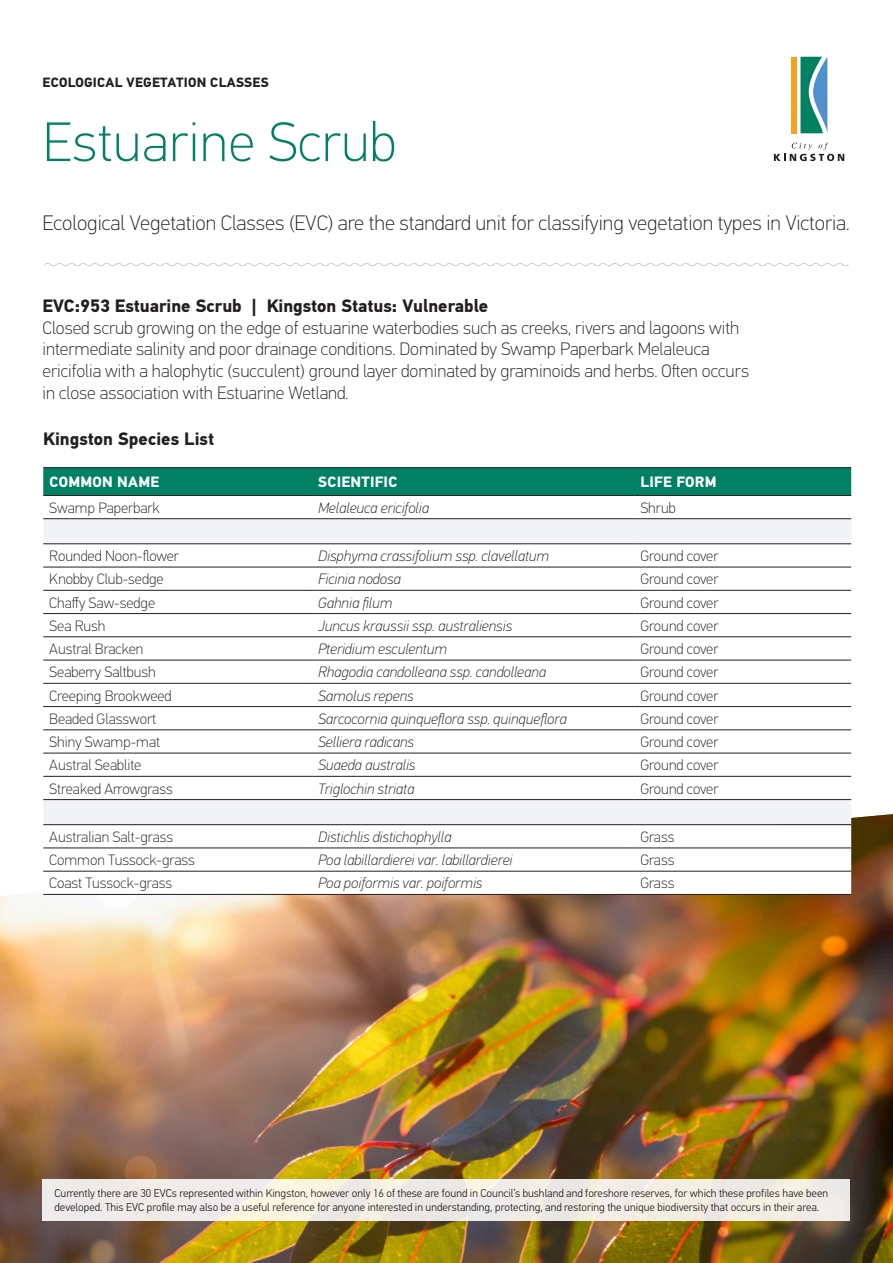
<style>
.page{position:relative;width:893px;height:1263px;background:#fff}
.page>*{position:absolute;margin:0;border:0;box-sizing:border-box;transform-origin:0 0}
.t1{font:100 55.5px "PF Din Text Pro";letter-spacing:.01em;color:#008164}
.t2{font:100 21px "PF Din Text Pro";color:#231f20}
.t3{font:100 18px/21.6px "PF Din Text Pro";color:#231f20}
.t4{font:700 18px "PF Din Text Pro";color:#231f20}
.t5{font:100 15px "PF Din Text Pro";color:#231f20}
.t6{font:italic 100 15px "PF Din Text Pro";color:#231f20}
.t7{font:700 15px "PF Din Text Pro";letter-spacing:.02em;color:#fff}
.t8{font:700 13.5px "PF Din Text Pro";letter-spacing:.02em;color:#231f20}
.t9{font:300 11.25px/13.5px "PF Din Text Pro";color:#231f20}
</style>
<div class="page">
<img style="left:0;top:814px;width:893px;height:449px">
<svg style="left:800px;top:57px;width:27px;height:76px;background:#499da0"></svg>
<div style="left:791px;top:57px;width:5px;height:76px;background:#f6a01b"></div>
<svg style="left:774px;top:143px;width:70px;height:18px"></svg>
<svg style="left:44px;top:263px;width:805px;height:3px"></svg>
<div style="left:43px;top:1179px;width:807px;height:41px;background:#efece5"></div>
<div style="left:43px;top:468px;width:808px;height:27px;background:#008164"></div>
<svg style="left:43px;top:825px;width:808px;height:69px"></svg>
<svg style="left:43px;top:519px;width:808px;height:305px"></svg>
<hr style="left:43px;top:467px;width:269px;height:1px;background:#231f20">
<hr style="left:312px;top:467px;width:322px;height:1px;background:#231f20">
<hr style="left:634px;top:467px;width:217px;height:1px;background:#231f20">
<hr style="left:43px;top:495px;width:269px;height:1px;background:#231f20">
<hr style="left:312px;top:495px;width:322px;height:1px;background:#231f20">
<hr style="left:634px;top:495px;width:217px;height:1px;background:#231f20">
<hr style="left:43px;top:567px;width:269px;height:1px;background:#231f20">
<hr style="left:312px;top:567px;width:322px;height:1px;background:#231f20">
<hr style="left:634px;top:567px;width:217px;height:1px;background:#231f20">
<hr style="left:43px;top:590px;width:269px;height:1px;background:#231f20">
<hr style="left:312px;top:590px;width:322px;height:1px;background:#231f20">
<hr style="left:634px;top:590px;width:217px;height:1px;background:#231f20">
<hr style="left:43px;top:613px;width:269px;height:1px;background:#231f20">
<hr style="left:312px;top:613px;width:322px;height:1px;background:#231f20">
<hr style="left:634px;top:613px;width:217px;height:1px;background:#231f20">
<hr style="left:43px;top:799px;width:269px;height:1px;background:#231f20">
<hr style="left:312px;top:799px;width:322px;height:1px;background:#231f20">
<hr style="left:634px;top:799px;width:217px;height:1px;background:#231f20">
<hr style="left:43px;top:848px;width:269px;height:1px;background:#231f20">
<hr style="left:312px;top:848px;width:322px;height:1px;background:#231f20">
<hr style="left:634px;top:848px;width:217px;height:1px;background:#231f20">
<hr style="left:43px;top:871px;width:269px;height:1px;background:#231f20">
<hr style="left:312px;top:871px;width:322px;height:1px;background:#231f20">
<hr style="left:634px;top:871px;width:217px;height:1px;background:#231f20">
<hr style="left:43px;top:518px;width:269px;height:1px;background:#231f20">
<hr style="left:43px;top:636px;width:269px;height:1px;background:#231f20">
<hr style="left:43px;top:660px;width:269px;height:1px;background:#231f20">
<hr style="left:43px;top:683px;width:269px;height:1px;background:#231f20">
<hr style="left:43px;top:706px;width:269px;height:1px;background:#231f20">
<hr style="left:43px;top:729px;width:269px;height:1px;background:#231f20">
<hr style="left:43px;top:753px;width:269px;height:1px;background:#231f20">
<hr style="left:43px;top:776px;width:269px;height:1px;background:#231f20">
<hr style="left:43px;top:894px;width:269px;height:1px;background:#231f20">
<hr style="left:312px;top:518px;width:322px;height:1px;background:#231f20">
<hr style="left:312px;top:636px;width:322px;height:1px;background:#231f20">
<hr style="left:312px;top:660px;width:322px;height:1px;background:#231f20">
<hr style="left:312px;top:683px;width:322px;height:1px;background:#231f20">
<hr style="left:312px;top:706px;width:322px;height:1px;background:#231f20">
<hr style="left:312px;top:729px;width:322px;height:1px;background:#231f20">
<hr style="left:312px;top:753px;width:322px;height:1px;background:#231f20">
<hr style="left:312px;top:776px;width:322px;height:1px;background:#231f20">
<hr style="left:312px;top:894px;width:322px;height:1px;background:#231f20">
<hr style="left:634px;top:518px;width:217px;height:1px;background:#231f20">
<hr style="left:634px;top:636px;width:217px;height:1px;background:#231f20">
<hr style="left:634px;top:660px;width:217px;height:1px;background:#231f20">
<hr style="left:634px;top:683px;width:217px;height:1px;background:#231f20">
<hr style="left:634px;top:706px;width:217px;height:1px;background:#231f20">
<hr style="left:634px;top:729px;width:217px;height:1px;background:#231f20">
<hr style="left:634px;top:753px;width:217px;height:1px;background:#231f20">
<hr style="left:634px;top:776px;width:217px;height:1px;background:#231f20">
<hr style="left:634px;top:894px;width:217px;height:1px;background:#231f20">
<hr style="left:43px;top:824px;width:269px;height:1px;background:#231f20">
<hr style="left:312px;top:824px;width:322px;height:1px;background:#231f20">
<hr style="left:634px;top:824px;width:217px;height:1px;background:#231f20">
<hr style="left:43px;top:543px;width:269px;height:1px;background:#231f20">
<hr style="left:312px;top:543px;width:322px;height:1px;background:#231f20">
<hr style="left:634px;top:543px;width:217px;height:1px;background:#231f20">
<p class="t8" style="left:43px;top:75px;width:228px">ECOLOGICAL VEGETATION CLASSES</p>
<p class="t1" style="left:43px;top:110px;width:355px">Estuarine Scrub</p>
<p class="t2" style="left:43px;top:211px;width:809px">Ecological Vegetation Classes (EVC) are the standard unit for classifying vegetation types in Victoria.</p>
<p class="t4" style="left:43px;top:295px;width:447px">EVC:953 Estuarine Scrub | Kingston Status: Vulnerable</p>
<p class="t3" style="left:43px;top:317px;width:708px">Closed scrub growing on the edge of estuarine waterbodies such as creeks, rivers and lagoons with intermediate salinity and poor drainage conditions. Dominated by Swamp Paperbark Melaleuca ericifolia with a halophytic (succulent) ground layer dominated by graminoids and herbs. Often occurs in close association with Estuarine Wetland.</p>
<p class="t4" style="left:43px;top:428px;width:172px">Kingston Species List</p>
<p class="t7" style="left:49px;top:473px;width:111px">COMMON NAME</p>
<p class="t7" style="left:318px;top:473px;width:81px">SCIENTIFIC</p>
<p class="t7" style="left:640px;top:473px;width:78px">LIFE FORM</p>
<p class="t5" style="left:49px;top:499px;width:112px">Swamp Paperbark</p>
<p class="t6" style="left:318px;top:499px;width:112px">Melaleuca ericifolia</p>
<p class="t5" style="left:640px;top:499px;width:37px">Shrub</p>
<p class="t5" style="left:49px;top:547px;width:131px">Rounded Noon-flower</p>
<p class="t6" style="left:318px;top:547px;width:233px">Disphyma crassifolium ssp. clavellatum</p>
<p class="t5" style="left:640px;top:547px;width:80px">Ground cover</p>
<p class="t5" style="left:49px;top:571px;width:116px">Knobby Club-sedge</p>
<p class="t6" style="left:318px;top:571px;width:84px">Ficinia nodosa</p>
<p class="t5" style="left:640px;top:571px;width:80px">Ground cover</p>
<p class="t5" style="left:49px;top:594px;width:107px">Chaffy Saw-sedge</p>
<p class="t6" style="left:318px;top:594px;width:76px">Gahnia filum</p>
<p class="t5" style="left:640px;top:594px;width:80px">Ground cover</p>
<p class="t5" style="left:49px;top:617px;width:58px">Sea Rush</p>
<p class="t6" style="left:318px;top:617px;width:196px">Juncus kraussii ssp. australiensis</p>
<p class="t5" style="left:640px;top:617px;width:80px">Ground cover</p>
<p class="t5" style="left:49px;top:640px;width:96px">Austral Bracken</p>
<p class="t6" style="left:318px;top:640px;width:131px">Pteridium esculentum</p>
<p class="t5" style="left:640px;top:640px;width:80px">Ground cover</p>
<p class="t5" style="left:49px;top:664px;width:108px">Seaberry Saltbush</p>
<p class="t6" style="left:318px;top:664px;width:230px">Rhagodia candolleana ssp. candolleana</p>
<p class="t5" style="left:640px;top:664px;width:80px">Ground cover</p>
<p class="t5" style="left:49px;top:687px;width:124px">Creeping Brookweed</p>
<p class="t6" style="left:318px;top:687px;width:97px">Samolus repens</p>
<p class="t5" style="left:640px;top:687px;width:80px">Ground cover</p>
<p class="t5" style="left:49px;top:710px;width:108px">Beaded Glasswort</p>
<p class="t6" style="left:318px;top:710px;width:250px">Sarcocornia quinqueflora ssp. quinqueflora</p>
<p class="t5" style="left:640px;top:710px;width:80px">Ground cover</p>
<p class="t5" style="left:49px;top:733px;width:112px">Shiny Swamp-mat</p>
<p class="t6" style="left:318px;top:733px;width:97px">Selliera radicans</p>
<p class="t5" style="left:640px;top:733px;width:80px">Ground cover</p>
<p class="t5" style="left:49px;top:757px;width:94px">Austral Seablite</p>
<p class="t6" style="left:318px;top:757px;width:99px">Suaeda australis</p>
<p class="t5" style="left:640px;top:757px;width:80px">Ground cover</p>
<p class="t5" style="left:49px;top:780px;width:125px">Streaked Arrowgrass</p>
<p class="t6" style="left:318px;top:780px;width:98px">Triglochin striata</p>
<p class="t5" style="left:640px;top:780px;width:80px">Ground cover</p>
<p class="t5" style="left:49px;top:828px;width:125px">Australian Salt-grass</p>
<p class="t6" style="left:318px;top:828px;width:135px">Distichlis distichophylla</p>
<p class="t5" style="left:640px;top:828px;width:36px">Grass</p>
<p class="t5" style="left:49px;top:851px;width:147px">Common Tussock-grass</p>
<p class="t6" style="left:318px;top:851px;width:196px">Poa labillardierei var. labillardierei</p>
<p class="t5" style="left:640px;top:851px;width:36px">Grass</p>
<p class="t5" style="left:49px;top:875px;width:124px">Coast Tussock-grass</p>
<p class="t6" style="left:318px;top:875px;width:166px">Poa poiformis var. poiformis</p>
<p class="t5" style="left:640px;top:875px;width:36px">Grass</p>
<p class="t9" style="left:55px;top:1187px;width:775px">Currently there are 30 EVCs represented within Kingston, however only 16 of these are found in Council’s bushland and foreshore reserves, for which these profiles have been developed. This EVC profile may also be a useful reference for anyone interested in understanding, protecting, and restoring the unique biodiversity that occurs in their area.</p>
</div>
